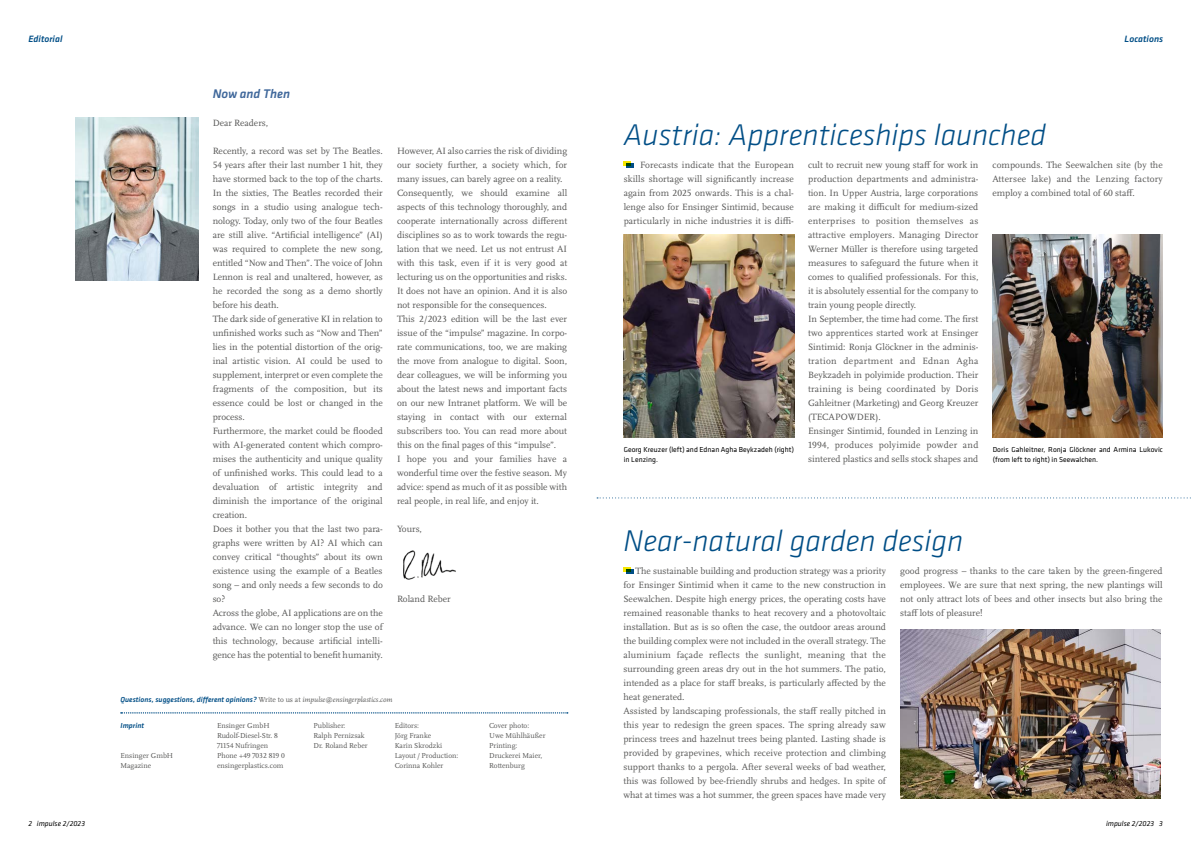
<style>
.page{position:relative;width:1191px;height:842px;background:#fff}
.page>*{position:absolute;margin:0;border:0;box-sizing:border-box;transform-origin:0 0}
.t1{font:italic 300 31px "Klavika";color:#004e86}
.t2{font:italic 500 13px "Klavika";color:#40689b}
.t3{font:9.5px/14px "Scala Pro";color:#575756}
.t4{font:italic 500 9.5px "Klavika";letter-spacing:.005em;color:#004e86}
.t5{font:7.5px/10px "Scala Pro";color:#575756}
.t6{font:7.5px/10px "Klavika";letter-spacing:.005em;color:#000}
.t7{font:italic 500 7.5px "Klavika";letter-spacing:.005em;color:#004e86}
.t8{font:italic 7.5px "Klavika";letter-spacing:.005em;color:#000}
.s1{font-family:"Scala Pro";font-weight:400;font-style:normal;color:#575756}
.s2{font-family:"Scala Pro";font-weight:400;color:#575756}
</style>
<div class="page">
<img style="left:76px;top:118px;width:122px;height:162px">
<img style="left:900px;top:629px;width:260px;height:169px">
<img style="left:624px;top:235px;width:170px;height:202px">
<img style="left:992px;top:235px;width:171px;height:202px">
<svg style="left:623px;top:568px;width:10px;height:6px"></svg>
<svg style="left:623px;top:162px;width:10px;height:6px"></svg>
<img style="left:403px;top:550px;width:53px;height:30px">
<svg style="left:597px;top:497px;width:594px;height:1px"></svg>
<svg style="left:121px;top:713px;width:447px;height:1px"></svg>
<p class="t4" style="left:28px;top:32px;width:36px">Editorial</p>
<h2 class="t2" style="left:213px;top:85px;width:79px">Now and Then</h2>
<p class="t3" style="left:213px;top:116px;width:57px">Dear Readers,</p>
<p class="t3" style="left:213px;top:144px;width:172px">Recently, a record was set by The Beatles.<br>54 years after their last number 1 hit, they have stormed back to the top of the charts.<br>In the sixties, The Beatles recorded their songs in a studio using analogue tech&shy;nology. Today, only two of the four Beatles are still alive. “Artificial intelligence” (AI) was required to complete the new song, entitled “Now and Then”. The voice of John Lennon is real and unaltered, however, as he recorded the song as a demo shortly before his death.<br>The dark side of generative KI in relation to unfinished works such as “Now and Then” lies in the potential distortion of the orig&shy;inal artistic vision. AI could be used to supplement, interpret or even complete the fragments of the composition, but its essence could be lost or changed in the process.<br>Furthermore, the market could be flooded with AI-generated content which compro&shy;mises the authenticity and unique quality of unfinished works. This could lead to a devaluation of artistic integrity and diminish the importance of the original creation.<br>Does it bother you that the last two para&shy;graphs were written by AI? AI which can convey critical “thoughts” about its own existence using the example of a Beatles song – and only needs a few seconds to do so?<br>Across the globe, AI applications are on the advance. We can no longer stop the use of this technology, because artificial intelli&shy;gence has the potential to benefit humanity.</p>
<p class="t3" style="left:397px;top:144px;width:172px">However, AI also carries the risk of dividing our society further, a society which, for many issues, can barely agree on a reality.<br>Consequently, we should examine all aspects of this technology thoroughly, and cooperate internationally across different disciplines so as to work towards the regu&shy;lation that we need. Let us not entrust AI with this task, even if it is very good at lecturing us on the opportunities and risks.<br>It does not have an opinion. And it is also not responsible for the consequences.<br>This 2/2023 edition will be the last ever issue of the “impulse” magazine. In corpo&shy;rate communications, too, we are making the move from analogue to digital. Soon, dear colleagues, we will be informing you about the latest news and important facts on our new Intranet platform. We will be staying in contact with our external subscribers too. You can read more about this on the final pages of this “impulse”.<br>I hope you and your families have a wonderful time over the festive season. My advice: spend as much of it as possible with real people, in real life, and enjoy it.</p>
<p class="t3" style="left:397px;top:522px;width:27px">Yours,</p>
<p class="t3" style="left:397px;top:592px;width:55px">Roland Reber</p>
<p class="t7" style="left:120px;top:695px;width:273px">Questions, suggestions, different opinions? <span class="s1">Write to us at</span> <span class="s2">impulse@ensingerplastics.com</span></p>
<p class="t7" style="left:120px;top:720px;width:25px">Imprint</p>
<p class="t5" style="left:120px;top:750px;width:54px">Ensinger GmbH<br>Magazine</p>
<p class="t5" style="left:217px;top:720px;width:69px">Ensinger GmbH<br>Rudolf-Diesel-Str. 8<br>71154 Nufringen<br>Phone +49 7032 819 0 ensingerplastics.com</p>
<p class="t5" style="left:489px;top:720px;width:58px">Cover photo:<br>Uwe Mühlhäußer<br>Printing:<br>Druckerei Maier,<br>Rottenburg</p>
<p class="t5" style="left:313px;top:721px;width:56px">Publisher:<br>Ralph Pernizsak<br>Dr. Roland Reber</p>
<p class="t5" style="left:395px;top:721px;width:65px">Editors:<br>Jörg Franke<br>Karin Skrodzki<br>Layout / Production:<br>Corinna Kohler</p>
<h1 class="t1" style="left:623px;top:116px;width:424px">Austria: Apprenticeships launched</h1>
<p class="t4" style="left:1124px;top:33px;width:40px">Locations</p>
<p class="t3" style="left:623px;top:158px;width:172px;text-align:justify;text-indent:16px">Forecasts indicate that the European skills shortage will significantly increase again from 2025 onwards. This is a chal&shy;lenge also for Ensinger Sintimid, because particularly in niche industries it is diffi-</p>
<p class="t3" style="left:808px;top:158px;width:172px">cult to recruit new young staff for work in production departments and administra&shy;tion. In Upper Austria, large corporations are making it difficult for medium-sized enterprises to position themselves as attractive employers. Managing Director Werner Müller is therefore using targeted measures to safeguard the future when it comes to qualified professionals. For this, it is absolutely essential for the company to train young people directly.<br>In September, the time had come. The first two apprentices started work at Ensinger Sintimid: Ronja Glöckner in the adminis&shy;tration department and Ednan Agha Beykzadeh in polyimide production. Their training is being coordinated by Doris Gahleitner (Marketing) and Georg Kreuzer (TECAPOWDER).<br>Ensinger Sintimid, founded in Lenzing in 1994, produces polyimide powder and sintered plastics and sells stock shapes and</p>
<p class="t3" style="left:992px;top:158px;width:172px;text-align:justify">compounds. The Seewalchen site (by the Attersee lake) and the Lenzing factory employ a combined total of 60 staff.</p>
<p class="t6" style="left:624px;top:444px;width:172px">Georg Kreuzer (left) and Ednan Agha Beykzadeh (right) in Lenzing.</p>
<p class="t6" style="left:992px;top:444px;width:172px">Doris Gahleitner, Ronja Glöckner and Armina Lukovic (from left to right) in Seewalchen.</p>
<h1 class="t1" style="left:623px;top:521px;width:341px">Near-natural garden design</h1>
<p class="t3" style="left:623px;top:564px;width:264px;text-indent:12px">The sustainable building and production strategy was a priority for Ensinger Sintimid when it came to the new construction in Seewalchen. Despite high energy prices, the operating costs have remained reasonable thanks to heat recovery and a photovoltaic installation. But as is so often the case, the outdoor areas around the building complex were not included in the overall strategy. The aluminium façade reflects the sunlight, meaning that the surrounding green areas dry out in the hot summers. The patio, intended as a place for staff breaks, is particularly affected by the heat generated.<br>Assisted by landscaping professionals, the staff really pitched in this year to redesign the green spaces. The spring already saw princess trees and hazelnut trees being planted. Lasting shade is provided by grapevines, which receive protection and climbing support thanks to a pergola. After several weeks of bad weather, this was followed by bee-friendly shrubs and hedges. In spite of what at times was a hot summer, the green spaces have made very</p>
<p class="t3" style="left:900px;top:564px;width:264px;text-align:justify">good progress – thanks to the care taken by the green-fingered employees. We are sure that next spring, the new plantings will not only attract lots of bees and other insects but also bring the staff lots of pleasure!</p>
<p class="t8" style="left:28px;top:818px;width:58px">2 impulse 2/2023</p>
<p class="t8" style="left:1106px;top:818px;width:58px">impulse 2/2023 3</p>
</div>
